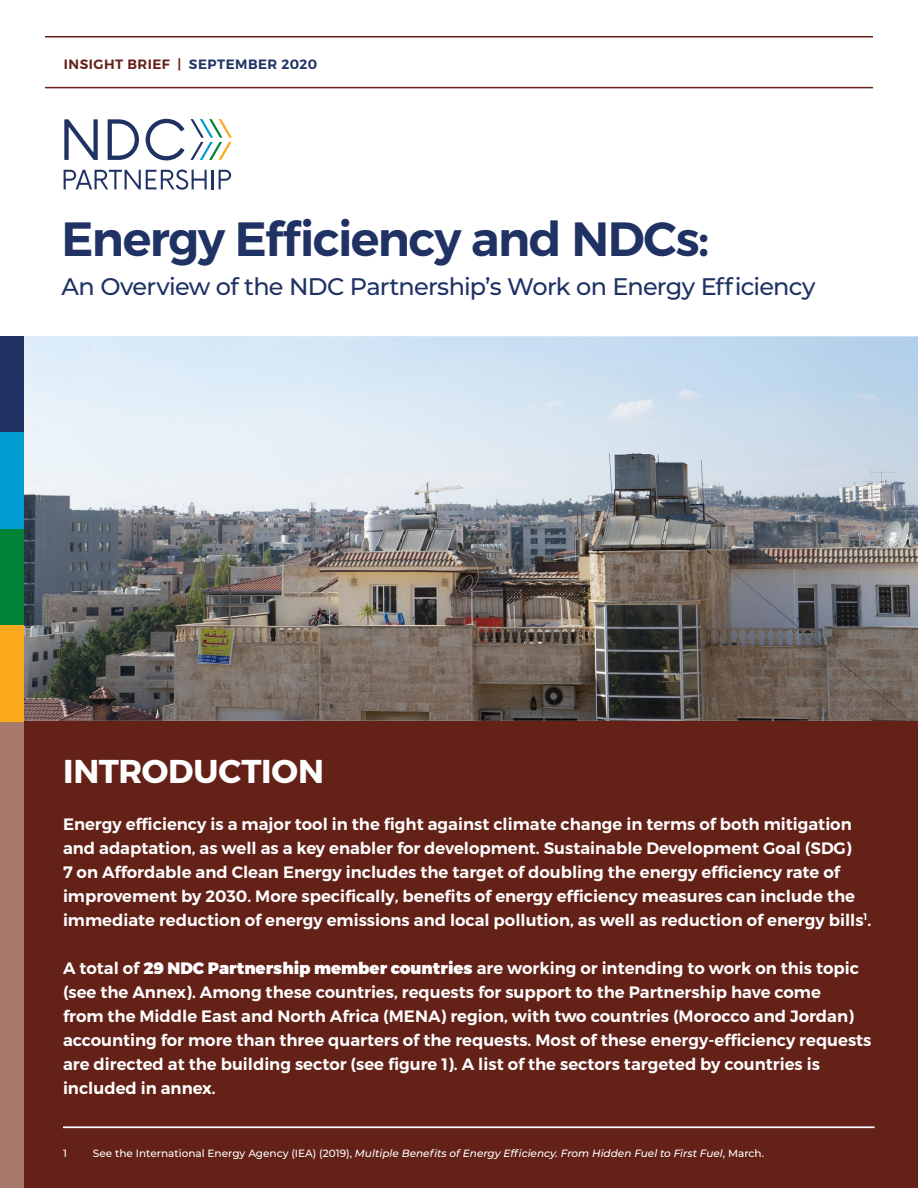
<style>
.page{position:relative;width:918px;height:1188px;background:#fff}
.page>*{position:absolute;margin:0;border:0;box-sizing:border-box;transform-origin:0 0}
.Report_title{font:600 48px "Montserrat";letter-spacing:-.03em;color:#203264}
.Credits_H1{font:700 33px "Montserrat";letter-spacing:-.005em;color:#fff}
.Report_title-2{font:500 24px "Montserrat";letter-spacing:-.035em;color:#203264}
.Annotation_text{font:600 16.5px/24px "Montserrat";color:#fff}
.Section_head{font:600 13.5px "Montserrat";letter-spacing:.035em;color:#642118}
.t1{font:italic 500 10.5px "Montserrat";color:#fff}
.t2{font:500 10.5px "Montserrat";color:#fff}
.s1{color:#203264}
.s2{font-weight:900}
.s3{font-style:normal}
</style>
<div class="page">
<div style="left:0;top:720px;width:918px;height:468px;background:#642118"></div>
<hr style="left:45px;top:36px;width:828px;height:2px;background:#642118">
<hr style="left:45px;top:87px;width:828px;height:1px;background:#642118">
<div style="left:0;top:720px;width:23px;height:468px;background:#a7796d"></div>
<svg style="left:64px;top:119px;width:34px;height:41px"></svg>
<svg style="left:108px;top:119px;width:31px;height:41px"></svg>
<svg style="left:64px;top:170px;width:167px;height:20px"></svg>
<svg style="left:146px;top:119px;width:86px;height:41px"></svg>
<hr style="left:63px;top:1126px;width:812px;height:1px;background:#939598">
<img style="left:23px;top:336px;width:895px;height:385px">
<div style="left:0;top:336px;width:23px;height:97px;background:#203264"></div>
<div style="left:0;top:529px;width:23px;height:96px;background:#008237"></div>
<div style="left:0;top:433px;width:23px;height:96px;background:#009dd3"></div>
<div style="left:0;top:625px;width:23px;height:97px;background:#f9a91b"></div>
<hr style="left:63px;top:1127px;width:811px;height:1px;background:#fff">
<p class="Section_head" style="left:64px;top:56px;width:255px">INSIGHT BRIEF | <span class="s1">SEPTEMBER 2020</span></p>
<p class="Report_title" style="left:62px;top:209px;width:649px">Energy Efficiency and NDCs:</p>
<p class="Report_title-2" style="left:62px;top:269px;width:756px">An Overview of the NDC Partnership’s Work on Energy Efficiency</p>
<p class="Credits_H1" style="left:63px;top:751px;width:262px">INTRODUCTION</p>
<p class="Annotation_text" style="left:63px;top:812px;width:810px">Energy efficiency is a major tool in the fight against climate change in terms of both mitigation and adaptation, as well as a key enabler for development. Sustainable Development Goal (SDG)<br>7 on Affordable and Clean Energy includes the target of doubling the energy efficiency rate of improvement by 2030. More specifically, benefits of energy efficiency measures can include the immediate reduction of energy emissions and local pollution, as well as reduction of energy bills<sup>1</sup>.</p>
<p class="Annotation_text" style="left:63px;top:956px;width:810px">A total of <span class="s2">29 NDC Partnership member countries</span> are working or intending to work on this topic (see the Annex). Among these countries, requests for support to the Partnership have come<br>from the Middle East and North Africa (MENA) region, with two countries (Morocco and Jordan) accounting for more than three quarters of the requests. Most of these energy-efficiency requests are directed at the building sector (see figure 1). A list of the sectors targeted by countries is included in annex.</p>
<p class="t2" style="left:63px;top:1146px;width:5px">1</p>
<p class="t1" style="left:93px;top:1146px;width:673px"><span class="s3">See the International Energy Agency (IEA) (2019),</span> Multiple Benefits of Energy Efficiency. From Hidden Fuel to First Fuel<span class="s3">, March.</span></p>
</div>
